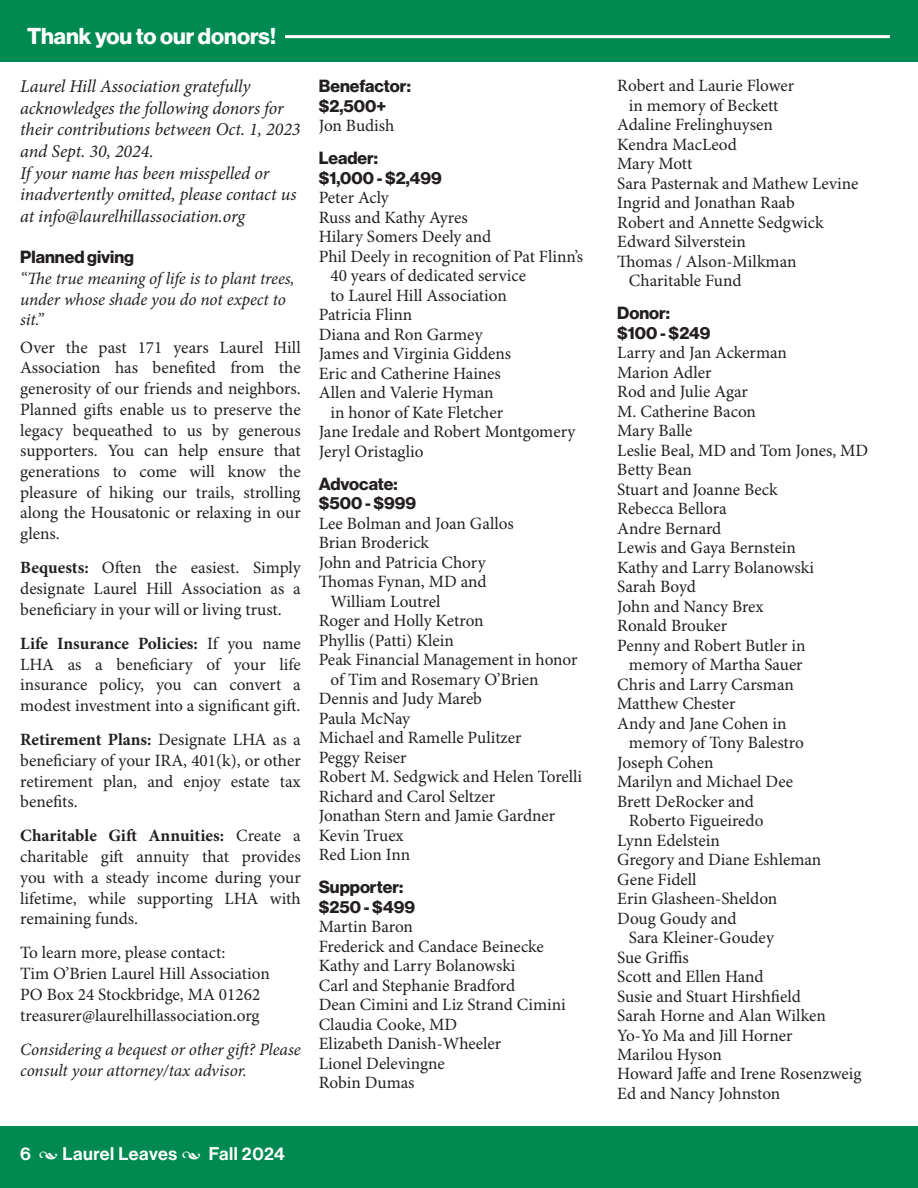
<style>
.page{position:relative;width:918px;height:1188px;background:#fff}
.page>*{position:absolute;margin:0;border:0;box-sizing:border-box;transform-origin:0 0}
.t1{font:22.5px "N Haas Grotesk DS Pro 75 Bd";color:#fff}
.t2{font:italic 18px/21.6px "Minion Pro";letter-spacing:-.005em;color:#231f20}
.t3{font:18px "N Haas Grotesk DS Pro 65 Md";letter-spacing:.03em;color:#fff}
.t4{font:17.25px/20.7px "Minion Pro";color:#231f20;text-align:justify}
.t5{font:italic 17.25px/20.7px "Minion Pro";letter-spacing:-.005em;color:#231f20}
.t6{font:17.25px/19.5px "N Haas Grotesk DS Pro 75 Bd";color:#231f20}
.t7{font:17.25px "Minion Pro";letter-spacing:-.02em;color:#231f20}
.s1{font-weight:700}
.s2{font-family:"Minion Pro";font-style:italic}
</style>
<div class="page">
<div style="left:0;top:0;width:918px;height:61px;background:#008a52"></div>
<hr style="left:285px;top:35px;width:605px;height:3px;background:#fff">
<div style="left:0;top:1127px;width:918px;height:61px;background:#008a52"></div>
<h1 class="t1" style="left:27px;top:23px;width:250px">Thank you to our donors!</h1>
<p class="t2" style="left:20px;top:76px;width:282px">Laurel Hill Association gratefully acknowledges the following donors for their contributions between Oct. 1, 2023 and Sept. 30, 2024.<br>If your name has been misspelled or inadvertently omitted, please contact us at info@laurelhillassociation.org</p>
<p class="t6" style="left:20px;top:248px;width:115px">Planned giving</p>
<p class="t5" style="left:20px;top:268px;width:276px">“The true meaning of life is to plant trees, under whose shade you do not expect to sit.”</p>
<p class="t4" style="left:20px;top:338px;width:282px">Over the past 171 years Laurel Hill Association has benefited from the generosity of our friends and neighbors.<br>Planned gifts enable us to preserve the legacy bequeathed to us by generous supporters. You can help ensure that generations to come will know the pleasure of hiking our trails, strolling along the Housatonic or relaxing in our glens.</p>
<p class="t4" style="left:20px;top:558px;width:282px"><span class="s1">Bequests:</span> Often the easiest. Simply designate Laurel Hill Association as a beneficiary in your will or living trust.</p>
<p class="t4" style="left:20px;top:634px;width:282px"><span class="s1">Life Insurance Policies:</span> If you name LHA as a beneficiary of your life insurance policy, you can convert a modest investment into a significant gift.</p>
<p class="t4" style="left:20px;top:730px;width:282px"><span class="s1">Retirement Plans:</span> Designate LHA as a beneficiary of your IRA, 401(k), or other retirement plan, and enjoy estate tax benefits.</p>
<p class="t4" style="left:20px;top:826px;width:282px"><span class="s1">Charitable Gift Annuities:</span> Create a charitable gift annuity that provides you with a steady income during your lifetime, while supporting LHA with remaining funds.</p>
<p class="t4" style="left:20px;top:943px;width:251px;text-align:left">To learn more, please contact:<br>Tim O’Brien Laurel Hill Association PO Box 24 Stockbridge, MA 01262 treasurer@laurelhillassociation.org</p>
<p class="t5" style="left:20px;top:1039px;width:282px">Considering a bequest or other gift? Please consult your attorney/tax advisor.</p>
<p class="t6" style="left:319px;top:77px;width:94px">Benefactor: $2,500+</p>
<p class="t4" style="left:319px;top:116px;width:77px">Jon Budish</p>
<p class="t6" style="left:319px;top:149px;width:125px">Leader:<br>$1,000 - $2,499</p>
<p class="t4" style="left:319px;top:188px;width:72px">Peter Acly</p>
<p class="t4" style="left:319px;top:208px;width:150px">Russ and Kathy Ayres</p>
<p class="t4" style="left:319px;top:227px;width:174px">Hilary Somers Deely and</p>
<p class="t4" style="left:319px;top:247px;width:266px">Phil Deely in recognition of Pat Flinn’s</p>
<p class="t4" style="left:330px;top:266px;width:197px">40 years of dedicated service</p>
<p class="t4" style="left:330px;top:286px;width:178px">to Laurel Hill Association</p>
<p class="t4" style="left:319px;top:305px;width:95px">Patricia Flinn</p>
<p class="t4" style="left:319px;top:325px;width:165px">Diana and Ron Garmey</p>
<p class="t4" style="left:319px;top:344px;width:194px">James and Virginia Giddens</p>
<p class="t4" style="left:319px;top:364px;width:184px">Eric and Catherine Haines</p>
<p class="t4" style="left:319px;top:383px;width:176px">Allen and Valerie Hyman</p>
<p class="t4" style="left:330px;top:403px;width:174px">in honor of Kate Fletcher</p>
<p class="t4" style="left:319px;top:422px;width:258px">Jane Iredale and Robert Montgomery</p>
<p class="t4" style="left:319px;top:442px;width:106px">Jeryl Oristaglio</p>
<p class="t6" style="left:319px;top:474px;width:99px">Advocate: $500 - $999</p>
<p class="t4" style="left:319px;top:514px;width:197px">Lee Bolman and Joan Gallos</p>
<p class="t4" style="left:319px;top:533px;width:112px">Brian Broderick</p>
<p class="t4" style="left:319px;top:553px;width:168px">John and Patricia Chory</p>
<p class="t4" style="left:319px;top:572px;width:169px">Thomas Fynan, MD and</p>
<p class="t4" style="left:330px;top:592px;width:111px">William Loutrel</p>
<p class="t4" style="left:319px;top:611px;width:166px">Roger and Holly Ketron</p>
<p class="t4" style="left:319px;top:631px;width:137px">Phyllis (Patti) Klein</p>
<p class="t4" style="left:319px;top:650px;width:260px">Peak Financial Management in honor</p>
<p class="t4" style="left:330px;top:670px;width:210px">of Tim and Rosemary O’Brien</p>
<p class="t4" style="left:319px;top:689px;width:165px">Dennis and Judy Mareb</p>
<p class="t7" style="left:319px;top:708px;width:93px">Paula McNay</p>
<p class="t4" style="left:319px;top:728px;width:204px">Michael and Ramelle Pulitzer</p>
<p class="t4" style="left:319px;top:748px;width:89px">Peggy Reiser</p>
<p class="t4" style="left:319px;top:767px;width:265px">Robert M. Sedgwick and Helen Torelli</p>
<p class="t4" style="left:319px;top:787px;width:178px">Richard and Carol Seltzer</p>
<p class="t4" style="left:319px;top:806px;width:238px">Jonathan Stern and Jamie Gardner</p>
<p class="t4" style="left:319px;top:826px;width:87px">Kevin Truex</p>
<p class="t4" style="left:319px;top:845px;width:93px">Red Lion Inn</p>
<p class="t6" style="left:319px;top:878px;width:98px">Supporter: $250 - $499</p>
<p class="t4" style="left:319px;top:918px;width:249px;line-height:19.5px;text-align:left">Martin Baron<br>Frederick and Candace Beinecke<br>Kathy and Larry Bolanowski<br>Carl and Stephanie Bradford<br>Dean Cimini and Liz Strand Cimini<br>Claudia Cooke, MD<br>Elizabeth Danish-Wheeler<br>Lionel Delevingne<br>Robin Dumas</p>
<p class="t3" style="left:20px;top:1143px;width:266px">6 <span class="s2">•</span> Laurel Leaves <span class="s2">•</span> Fall 2024</p>
<p class="t4" style="left:617px;top:76px;width:178px">Robert and Laurie Flower</p>
<p class="t4" style="left:629px;top:96px;width:151px">in memory of Beckett</p>
<p class="t4" style="left:617px;top:115px;width:157px">Adaline Frelinghuysen</p>
<p class="t4" style="left:617px;top:135px;width:121px">Kendra MacLeod</p>
<p class="t4" style="left:617px;top:154px;width:77px">Mary Mott</p>
<p class="t4" style="left:617px;top:174px;width:243px">Sara Pasternak and Mathew Levine</p>
<p class="t4" style="left:617px;top:193px;width:179px">Ingrid and Jonathan Raab</p>
<p class="t4" style="left:617px;top:213px;width:208px">Robert and Annette Sedgwick</p>
<p class="t4" style="left:617px;top:232px;width:130px">Edward Silverstein</p>
<p class="t4" style="left:617px;top:252px;width:181px">Thomas / Alson-Milkman</p>
<p class="t4" style="left:629px;top:271px;width:114px">Charitable Fund</p>
<p class="t6" style="left:617px;top:304px;width:95px">Donor: $100 - $249</p>
<p class="t4" style="left:617px;top:343px;width:171px">Larry and Jan Ackerman</p>
<p class="t4" style="left:617px;top:363px;width:96px">Marion Adler</p>
<p class="t4" style="left:617px;top:382px;width:132px">Rod and Julie Agar</p>
<p class="t4" style="left:617px;top:402px;width:140px">M. Catherine Bacon</p>
<p class="t4" style="left:617px;top:421px;width:77px">Mary Balle</p>
<p class="t4" style="left:617px;top:441px;width:253px">Leslie Beal, MD and Tom Jones, MD</p>
<p class="t4" style="left:617px;top:460px;width:76px">Betty Bean</p>
<p class="t4" style="left:617px;top:480px;width:162px">Stuart and Joanne Beck</p>
<p class="t4" style="left:617px;top:499px;width:111px">Rebecca Bellora</p>
<p class="t4" style="left:617px;top:519px;width:106px">Andre Bernard</p>
<p class="t4" style="left:617px;top:538px;width:180px">Lewis and Gaya Bernstein</p>
<p class="t4" style="left:617px;top:558px;width:198px">Kathy and Larry Bolanowski</p>
<p class="t4" style="left:617px;top:577px;width:80px">Sarah Boyd</p>
<p class="t4" style="left:617px;top:597px;width:148px">John and Nancy Brex</p>
<p class="t4" style="left:617px;top:616px;width:111px">Ronald Brouker</p>
<p class="t4" style="left:617px;top:636px;width:190px">Penny and Robert Butler in</p>
<p class="t4" style="left:629px;top:655px;width:175px">memory of Martha Sauer</p>
<p class="t4" style="left:617px;top:674px;width:178px">Chris and Larry Carsman</p>
<p class="t4" style="left:617px;top:694px;width:120px">Matthew Chester</p>
<p class="t4" style="left:617px;top:713px;width:171px">Andy and Jane Cohen in</p>
<p class="t4" style="left:629px;top:733px;width:176px">memory of Tony Balestro</p>
<p class="t4" style="left:617px;top:752px;width:98px">Joseph Cohen</p>
<p class="t4" style="left:617px;top:772px;width:177px">Marilyn and Michael Dee</p>
<p class="t4" style="left:617px;top:791px;width:138px">Brett DeRocker and</p>
<p class="t4" style="left:629px;top:811px;width:136px">Roberto Figueiredo</p>
<p class="t4" style="left:617px;top:830px;width:104px">Lynn Edelstein</p>
<p class="t4" style="left:617px;top:850px;width:206px">Gregory and Diane Eshleman</p>
<p class="t4" style="left:617px;top:869px;width:81px">Gene Fidell</p>
<p class="t4" style="left:617px;top:889px;width:162px">Erin Glasheen-Sheldon</p>
<p class="t4" style="left:617px;top:908px;width:121px">Doug Goudy and</p>
<p class="t4" style="left:629px;top:928px;width:147px">Sara Kleiner-Goudey</p>
<p class="t4" style="left:617px;top:947px;width:73px">Sue Griffis</p>
<p class="t4" style="left:617px;top:967px;width:148px">Scott and Ellen Hand</p>
<p class="t4" style="left:617px;top:986px;width:185px">Susie and Stuart Hirshfield</p>
<p class="t4" style="left:617px;top:1006px;width:210px">Sarah Horne and Alan Wilken</p>
<p class="t4" style="left:617px;top:1025px;width:177px">Yo-Yo Ma and Jill Horner</p>
<p class="t4" style="left:617px;top:1045px;width:106px">Marilou Hyson</p>
<p class="t4" style="left:617px;top:1064px;width:246px">Howard Jaffe and Irene Rosenzweig</p>
<p class="t4" style="left:617px;top:1084px;width:165px">Ed and Nancy Johnston</p>
</div>
